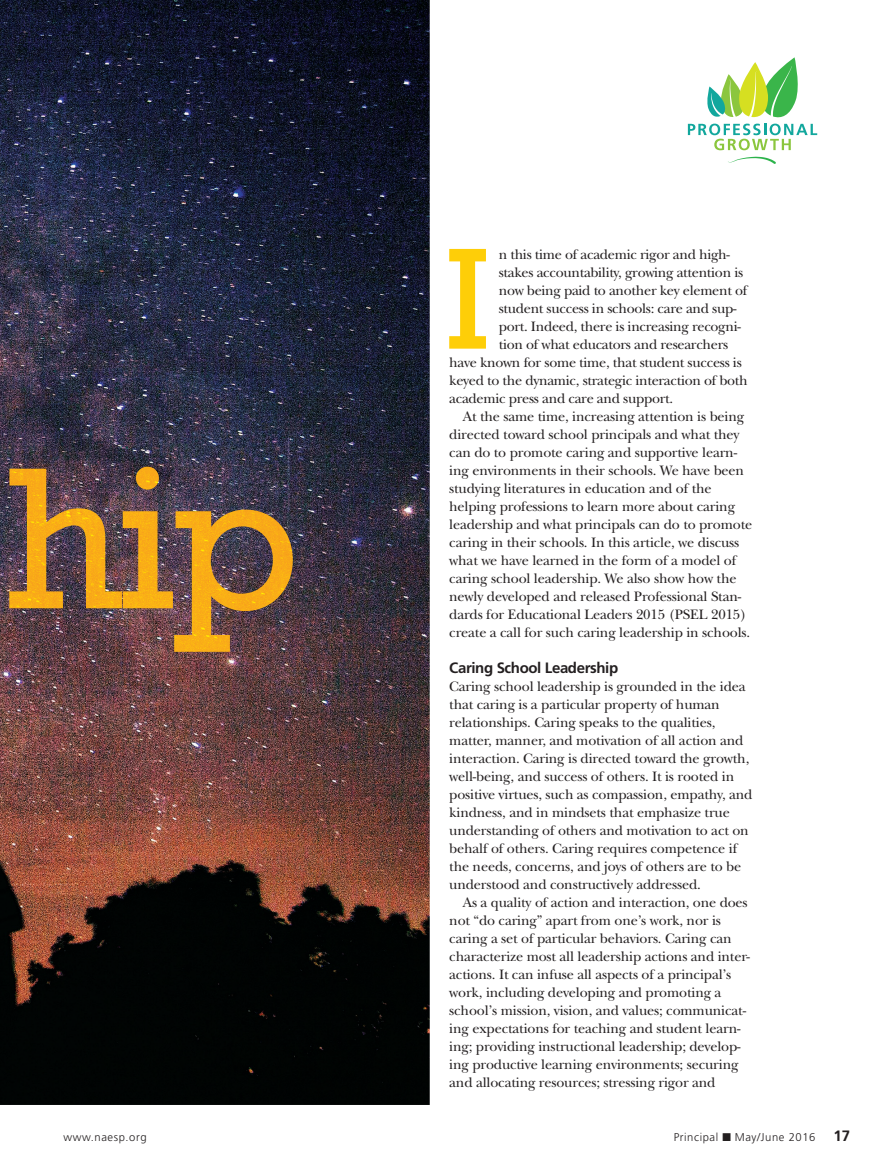
<style>
.page{position:relative;width:879px;height:1176px;background:#fff}
.page>*{position:absolute;margin:0;border:0;box-sizing:border-box;transform-origin:0 0}
.t1{font:146.85px "Rockwell";color:#fece08}
.t2{font:700 15px "Frutiger";letter-spacing:-.025em;color:#231f20}
.t3{font:14.25px "New Baskerville";letter-spacing:-.01em;color:#231f20}
.t4{font:300 11.25px "Frutiger";letter-spacing:.05em;color:#231f20}
.s1{font-weight:700;font-size:15px}
</style>
<div class="page">
<img style="left:0;top:0;width:430px;height:1105px">
<img style="left:0;top:466px;width:293px;height:186px">
<svg style="left:688px;top:57px;width:129px;height:93px"></svg>
<svg style="left:728px;top:157px;width:48px;height:7px"></svg>
<p class="t1" style="left:444px;top:214px;width:47px">I</p>
<p class="t3" style="left:498px;top:246px;width:233px">n this time of academic rigor and high-</p>
<p class="t3" style="left:498px;top:264px;width:246px">stakes accountability, growing attention is</p>
<p class="t3" style="left:498px;top:282px;width:250px">now being paid to another key element of</p>
<p class="t3" style="left:498px;top:300px;width:239px">student success in schools: care and sup-</p>
<p class="t3" style="left:498px;top:318px;width:243px">port. Indeed, there is increasing recogni-</p>
<p class="t3" style="left:498px;top:336px;width:231px">tion of what educators and researchers</p>
<p class="t3" style="left:449px;top:354px;width:294px">have known for some time, that student success is</p>
<p class="t3" style="left:449px;top:372px;width:300px">keyed to the dynamic, strategic interaction of both</p>
<p class="t3" style="left:449px;top:390px;width:225px">academic press and care and support.</p>
<p class="t3" style="left:462px;top:408px;width:283px">At the same time, increasing attention is being</p>
<p class="t3" style="left:449px;top:426px;width:292px">directed toward school principals and what they</p>
<p class="t3" style="left:449px;top:444px;width:289px">can do to promote caring and supportive learn-</p>
<p class="t3" style="left:449px;top:462px;width:296px">ing environments in their schools. We have been</p>
<p class="t3" style="left:449px;top:480px;width:264px">studying literatures in education and of the</p>
<p class="t3" style="left:449px;top:498px;width:287px">helping professions to learn more about caring</p>
<p class="t3" style="left:449px;top:516px;width:304px">leadership and what principals can do to promote</p>
<p class="t3" style="left:449px;top:534px;width:291px">caring in their schools. In this article, we discuss</p>
<p class="t3" style="left:449px;top:552px;width:288px">what we have learned in the form of a model of</p>
<p class="t3" style="left:449px;top:570px;width:289px">caring school leadership. We also show how the</p>
<p class="t3" style="left:449px;top:588px;width:293px">newly developed and released Professional Stan-</p>
<p class="t3" style="left:449px;top:606px;width:299px">dards for Educational Leaders 2015 (PSEL 2015)</p>
<p class="t3" style="left:449px;top:624px;width:302px">create a call for such caring leadership in schools.</p>
<p class="t2" style="left:449px;top:658px;width:170px">Caring School Leadership</p>
<p class="t3" style="left:449px;top:678px;width:298px">Caring school leadership is grounded in the idea</p>
<p class="t3" style="left:449px;top:696px;width:272px">that caring is a particular property of human</p>
<p class="t3" style="left:449px;top:714px;width:268px">relationships. Caring speaks to the qualities,</p>
<p class="t3" style="left:449px;top:732px;width:296px">matter, manner, and motivation of all action and</p>
<p class="t3" style="left:449px;top:750px;width:301px">interaction. Caring is directed toward the growth,</p>
<p class="t3" style="left:449px;top:768px;width:286px">well-being, and success of others. It is rooted in</p>
<p class="t3" style="left:449px;top:786px;width:305px">positive virtues, such as compassion, empathy, and</p>
<p class="t3" style="left:449px;top:804px;width:282px">kindness, and in mindsets that emphasize true</p>
<p class="t3" style="left:449px;top:822px;width:301px">understanding of others and motivation to act on</p>
<p class="t3" style="left:449px;top:840px;width:289px">behalf of others. Caring requires competence if</p>
<p class="t3" style="left:449px;top:858px;width:293px">the needs, concerns, and joys of others are to be</p>
<p class="t3" style="left:449px;top:876px;width:253px">understood and constructively addressed.</p>
<p class="t3" style="left:462px;top:894px;width:286px">As a quality of action and interaction, one does</p>
<p class="t3" style="left:449px;top:912px;width:273px">not “do caring” apart from one’s work, nor is</p>
<p class="t3" style="left:449px;top:930px;width:284px">caring a set of particular behaviors. Caring can</p>
<p class="t3" style="left:449px;top:948px;width:302px">characterize most all leadership actions and inter-</p>
<p class="t3" style="left:449px;top:966px;width:283px">actions. It can infuse all aspects of a principal’s</p>
<p class="t3" style="left:449px;top:984px;width:274px">work, including developing and promoting a</p>
<p class="t3" style="left:449px;top:1002px;width:298px">school’s mission, vision, and values; communicat-</p>
<p class="t3" style="left:449px;top:1020px;width:293px">ing expectations for teaching and student learn-</p>
<p class="t3" style="left:449px;top:1038px;width:293px">ing; providing instructional leadership; develop-</p>
<p class="t3" style="left:449px;top:1056px;width:291px">ing productive learning environments; securing</p>
<p class="t3" style="left:449px;top:1074px;width:268px">and allocating resources; stressing rigor and</p>
<p class="t4" style="left:64px;top:1130px;width:85px">www.naesp.org</p>
<p class="t4" style="left:673px;top:1130px;width:178px">Principal ■ May/June 2016 <span class="s1">17</span></p>
</div>
